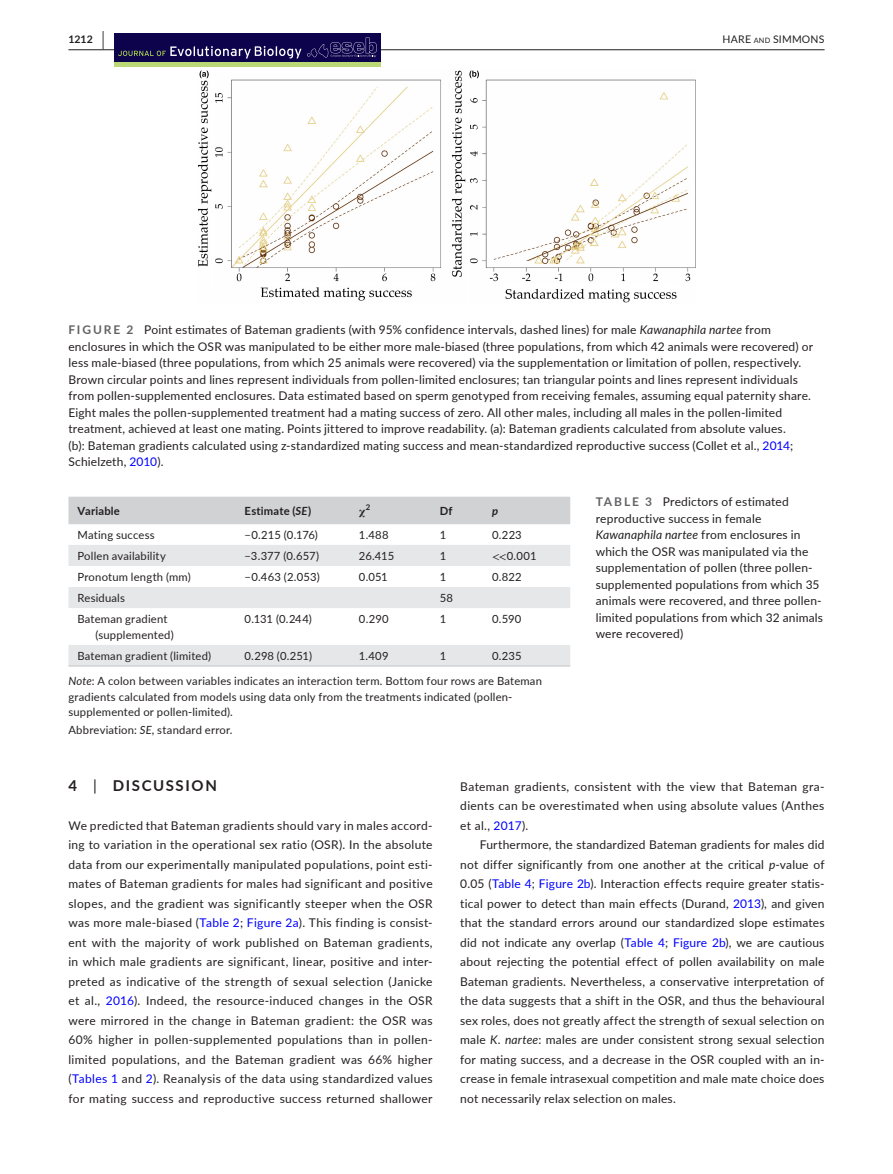
<style>
.page{position:relative;width:893px;height:1174px;background:#fff}
.page>*{position:absolute;margin:0;border:0;box-sizing:border-box;transform-origin:0 0}
.t1{font:700 15px "Lato";letter-spacing:.11em;color:#231f20}
.t2{font:12px/19.5px "Lato";letter-spacing:.015em;color:#231f20;text-align:justify}
.t3{font:11.25px/15.8px "Lato";letter-spacing:.015em;color:#231f20}
.t4{font:700 11.25px "Lato";letter-spacing:.02em;color:#231f20}
.t5{font:700 11.25px "STIX";color:#231f20}
.t6{font:italic 700 11.25px "Lato";color:#231f20}
.t7{font:10.5px "Lato";letter-spacing:.02em;color:#231f20}
.t8{font:700 10.5px "Lato";color:#231f20}
.t9{font:700 7.8px "Lato";color:#231f20}
.s1{font-size:19.5px}
.s2{font-size:7.35px}
.s3{font-weight:700;color:#636366}
.s4{font-style:italic}
.s5{color:#00f}
.s6{font-family:"STIX"}
.s7{font-weight:400}
</style>
<div class="page">
<hr style="left:68px;top:49px;width:756px;height:1px;background:#231f20">
<div style="left:114px;top:33px;width:267px;height:33px;background:#0d024c"></div>
<hr style="left:114px;top:62px;width:267px;height:4px;background:#bad976">
<svg style="left:118px;top:46px;width:183px;height:13px"></svg>
<svg style="left:307px;top:38px;width:70px;height:20px"></svg>
<img style="left:198px;top:70px;width:497px;height:232px">
<div style="left:68px;top:497px;width:502px;height:27px;background:#d1d2d4"></div>
<svg style="left:68px;top:545px;width:502px;height:120px;fill:#e6e7e9"></svg>
<hr style="left:68px;top:665px;width:168px;height:1px;background:#d1d2d4">
<hr style="left:236px;top:665px;width:114px;height:1px;background:#d1d2d4">
<hr style="left:350px;top:665px;width:81px;height:1px;background:#d1d2d4">
<hr style="left:431px;top:665px;width:52px;height:1px;background:#d1d2d4">
<hr style="left:483px;top:665px;width:87px;height:1px;background:#d1d2d4">
<p class="t8" style="left:68px;top:31px;width:37px">1212 <span class="s1">|</span></p>
<p class="t7" style="left:723px;top:31px;width:103px">HARE <span class="s2">and</span> SIMMONS</p>
<p class="t2" style="left:68px;top:321px;width:746px;line-height:16.5px;text-align:left"><span class="s3">FIGURE 2</span> Point estimates of Bateman gradients (with 95% confidence intervals, dashed lines) for male <span class="s4">Kawanaphila nartee</span> from enclosures in which the OSR was manipulated to be either more male-biased (three populations, from which 42 animals were recovered) or less male-biased (three populations, from which 25 animals were recovered) via the supplementation or limitation of pollen, respectively.<br>Brown circular points and lines represent individuals from pollen-limited enclosures; tan triangular points and lines represent individuals from pollen-supplemented enclosures. Data estimated based on sperm genotyped from receiving females, assuming equal paternity share.<br>Eight males the pollen-supplemented treatment had a mating success of zero. All other males, including all males in the pollen-limited treatment, achieved at least one mating. Points jittered to improve readability. (a): Bateman gradients calculated from absolute values.<br>(b): Bateman gradients calculated using z-standardized mating success and mean-standardized reproductive success (Collet et al., <span class="s5">2014</span>; Schielzeth, <span class="s5">2010</span>).</p>
<p class="t4" style="left:77px;top:502px;width:44px">Variable</p>
<p class="t4" style="left:245px;top:502px;width:68px">Estimate (<span class="s4">SE</span>)</p>
<p class="t5" style="left:359px;top:504px;width:8px">χ</p>
<p class="t2" style="left:596px;top:493px;width:229px;line-height:16.5px;text-align:left"><span class="s3">TABLE 3</span> Predictors of estimated reproductive success in female <span class="s4">Kawanaphila nartee</span> from enclosures in which the OSR was manipulated via the supplementation of pollen (three pollen&shy;supplemented populations from which 35 animals were recovered, and three pollen&shy;limited populations from which 32 animals were recovered)</p>
<p class="t9" style="left:366px;top:501px;width:6px">2</p>
<p class="t4" style="left:440px;top:502px;width:14px">Df</p>
<p class="t6" style="left:492px;top:502px;width:8px">p</p>
<p class="t3" style="left:77px;top:526px;width:79px">Mating success</p>
<p class="t3" style="left:245px;top:526px;width:75px">−0.215 (0.176)</p>
<p class="t3" style="left:359px;top:526px;width:31px">1.488</p>
<p class="t3" style="left:440px;top:526px;width:8px">1</p>
<p class="t3" style="left:492px;top:526px;width:31px">0.223</p>
<p class="t3" style="left:77px;top:547px;width:90px">Pollen availability</p>
<p class="t3" style="left:245px;top:547px;width:76px">−3.377 (0.657)</p>
<p class="t3" style="left:359px;top:547px;width:37px">26.415</p>
<p class="t3" style="left:440px;top:547px;width:8px">1</p>
<p class="t3" style="left:492px;top:547px;width:46px"><span class="s6">&lt;&lt;</span>0.001</p>
<p class="t3" style="left:77px;top:568px;width:115px">Pronotum length (mm)</p>
<p class="t3" style="left:245px;top:568px;width:77px">−0.463 (2.053)</p>
<p class="t3" style="left:359px;top:568px;width:30px">0.051</p>
<p class="t3" style="left:440px;top:568px;width:8px">1</p>
<p class="t3" style="left:492px;top:568px;width:31px">0.822</p>
<p class="t3" style="left:77px;top:589px;width:49px">Residuals</p>
<p class="t3" style="left:440px;top:589px;width:15px">58</p>
<p class="t3" style="left:95px;top:610px;width:80px;text-indent:-18px">Bateman gradient (supplemented)</p>
<p class="t3" style="left:245px;top:610px;width:69px">0.131 (0.244)</p>
<p class="t3" style="left:359px;top:610px;width:31px">0.290</p>
<p class="t3" style="left:440px;top:610px;width:8px">1</p>
<p class="t3" style="left:492px;top:610px;width:31px">0.590</p>
<p class="t3" style="left:77px;top:647px;width:135px">Bateman gradient (limited)</p>
<p class="t3" style="left:245px;top:647px;width:69px">0.298 (0.251)</p>
<p class="t3" style="left:359px;top:647px;width:31px">1.409</p>
<p class="t3" style="left:440px;top:647px;width:8px">1</p>
<p class="t3" style="left:68px;top:643px;width:475px;line-height:24.8px;text-indent:424px">0.235<br><span class="s4">Note</span>: A colon between variables indicates an interaction term. Bottom four rows are Bateman</p>
<p class="t3" style="left:68px;top:688px;width:445px">gradients calculated from models using data only from the treatments indicated (pollen&shy;supplemented or pollen-limited).</p>
<p class="t3" style="left:68px;top:722px;width:166px">Abbreviation: <span class="s4">SE</span>, standard error.</p>
<p class="t1" style="left:68px;top:774px;width:150px">4 <span class="s7">|</span> DISCUSSION</p>
<p class="t2" style="left:68px;top:815px;width:366px">We predicted that Bateman gradients should vary in males accord&shy;ing to variation in the operational sex ratio (OSR). In the absolute data from our experimentally manipulated populations, point esti&shy;mates of Bateman gradients for males had significant and positive slopes, and the gradient was significantly steeper when the OSR was more male-biased (<span class="s5">Table 2</span>; <span class="s5">Figure 2a</span>). This finding is consist&shy;ent with the majority of work published on Bateman gradients, in which male gradients are significant, linear, positive and inter&shy;preted as indicative of the strength of sexual selection (Janicke et al., <span class="s5">2016</span>). Indeed, the resource-induced changes in the OSR were mirrored in the change in Bateman gradient: the OSR was 60% higher in pollen-supplemented populations than in pollen&shy;limited populations, and the Bateman gradient was 66% higher (<span class="s5">Tables 1</span> and <span class="s5">2</span>). Reanalysis of the data using standardized values for mating success and reproductive success returned shallower</p>
<p class="t2" style="left:460px;top:776px;width:366px">Bateman gradients, consistent with the view that Bateman gra&shy;dients can be overestimated when using absolute values (Anthes et al., <span class="s5">2017</span>).</p>
<p class="t2" style="left:460px;top:834px;width:366px;text-indent:20px">Furthermore, the standardized Bateman gradients for males did not differ significantly from one another at the critical <span class="s4">p</span>-value of 0.05 (<span class="s5">Table 4</span>; <span class="s5">Figure 2b</span>). Interaction effects require greater statis&shy;tical power to detect than main effects (Durand, <span class="s5">2013</span>), and given that the standard errors around our standardized slope estimates did not indicate any overlap (<span class="s5">Table 4</span>; <span class="s5">Figure 2b</span>), we are cautious about rejecting the potential effect of pollen availability on male Bateman gradients. Nevertheless, a conservative interpretation of the data suggests that a shift in the OSR, and thus the behavioural sex roles, does not greatly affect the strength of sexual selection on male <span class="s4">K</span>. <span class="s4">nartee</span>: males are under consistent strong sexual selection for mating success, and a decrease in the OSR coupled with an in&shy;crease in female intrasexual competition and male mate choice does not necessarily relax selection on males.</p>
</div>
